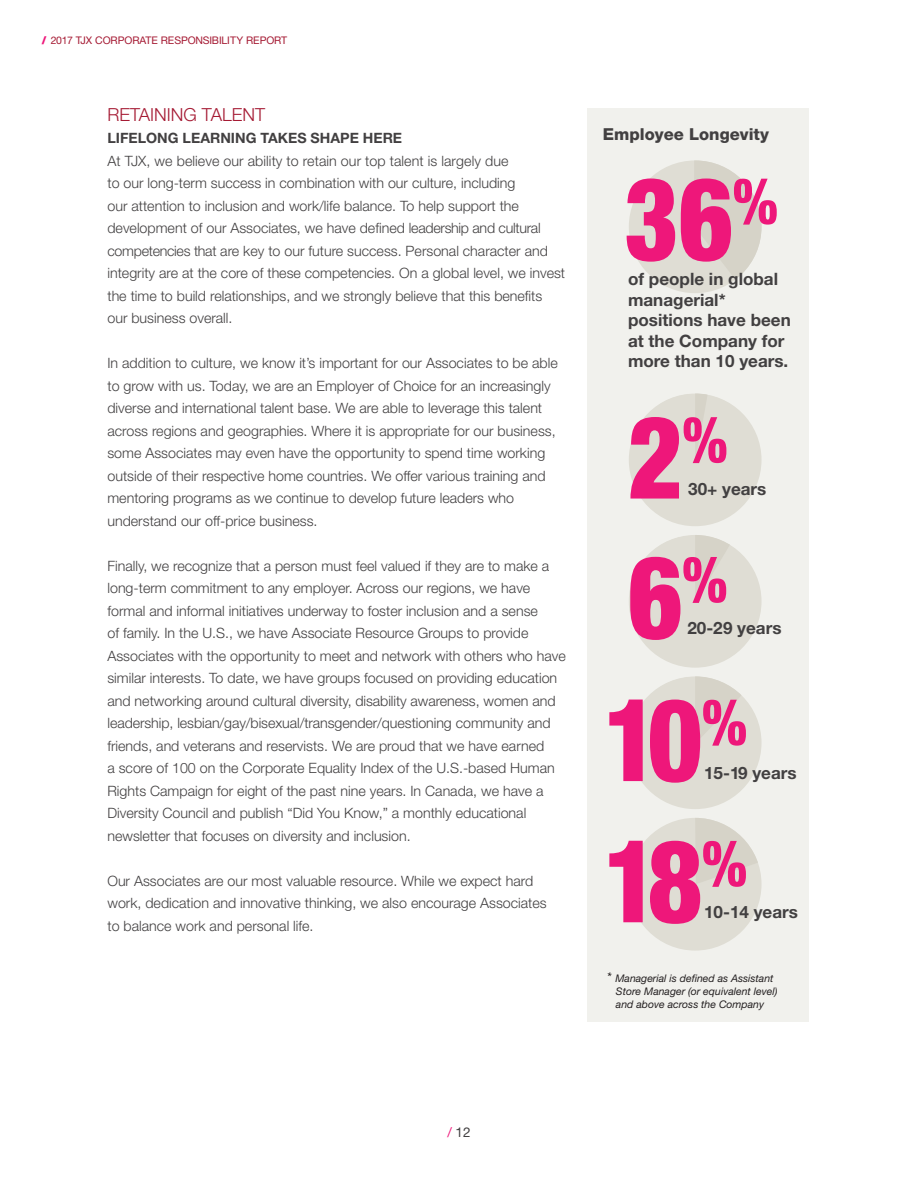
<style>
.page{position:relative;width:918px;height:1188px;background:#fff}
.page>*{position:absolute;margin:0;border:0;box-sizing:border-box;transform-origin:0 0}
.t1{font:900 condensed 115.2px "Helvetica Neue LT Std";color:#ee177a;scale:.9 1}
.t2{font:300 18px "Helvetica Neue LT Std";color:#a51a33}
.t3{font:700 17.1px/20.5px "Helvetica Neue LT Std";color:#424041}
.t4{font:800 16.5px "Helvetica Neue LT Std";color:#424041}
.t5{font:300 14.25px/22.5px "Helvetica Neue LT Std";color:#424041}
.t6{font:700 14.25px "Helvetica Neue LT Std";color:#424041}
.t7{font:13.5px "Helvetica Neue LT Std";color:#424041}
.t8{font:italic 10.5px/12.6px "Helvetica Neue LT Std";color:#231f20}
.t9{font:10.5px "Helvetica Neue LT Std";letter-spacing:-.015em;color:#a51a33}
.s1{font-weight:900;font-stretch:expanded;color:#ee177a}
.s2{font-size:13.5px}
.s3{color:#ee177a}
</style>
<div class="page">
<div style="left:587px;top:108px;width:222px;height:914px;background:#f1f1ed"></div>
<svg style="left:629px;top:160px;width:133px;height:133px"></svg>
<svg style="left:629px;top:394px;width:133px;height:132px"></svg>
<svg style="left:629px;top:535px;width:133px;height:133px"></svg>
<svg style="left:629px;top:676px;width:133px;height:133px"></svg>
<svg style="left:629px;top:818px;width:133px;height:133px"></svg>
<p class="t9" style="left:42px;top:34px;width:247px"><span class="s1">/</span> 2017 TJX CORPORATE RESPONSIBILITY REPORT</p>
<p class="t2" style="left:107px;top:103px;width:159px">RETAINING TALENT</p>
<p class="t6" style="left:107px;top:129px;width:296px">LIFELONG LEARNING TAKES SHAPE HERE</p>
<p class="t5" style="left:107px;top:149px;width:459px">At TJX, we believe our ability to retain our top talent is largely due<br>to our long-term success in combination with our culture, including<br>our attention to inclusion and work/life balance. To help support the development of our Associates, we have defined leadership and cultural competencies that are key to our future success. Personal character and integrity are at the core of these competencies. On a global level, we invest the time to build relationships, and we strongly believe that this benefits our business overall.</p>
<p class="t5" style="left:107px;top:352px;width:452px">In addition to culture, we know it’s important for our Associates to be able to grow with us. Today, we are an Employer of Choice for an increasingly diverse and international talent base. We are able to leverage this talent across regions and geographies. Where it is appropriate for our business, some Associates may even have the opportunity to spend time working outside of their respective home countries. We offer various training and mentoring programs as we continue to develop future leaders who understand our off-price business.</p>
<p class="t5" style="left:107px;top:554px;width:460px">Finally, we recognize that a person must feel valued if they are to make a long-term commitment to any employer. Across our regions, we have formal and informal initiatives underway to foster inclusion and a sense<br>of family. In the U.S., we have Associate Resource Groups to provide Associates with the opportunity to meet and network with others who have similar interests. To date, we have groups focused on providing education and networking around cultural diversity, disability awareness, women and leadership, lesbian/gay/bisexual/transgender/questioning community and friends, and veterans and reservists. We are proud that we have earned<br>a score of 100 on the Corporate Equality Index of the U.S.-based Human Rights Campaign for eight of the past nine years. In Canada, we have a Diversity Council and publish “Did You Know,” a monthly educational newsletter that focuses on diversity and inclusion.</p>
<p class="t5" style="left:107px;top:869px;width:441px">Our Associates are our most valuable resource. While we expect hard work, dedication and innovative thinking, we also encourage Associates to balance work and personal life.</p>
<p class="t4" style="left:603px;top:124px;width:167px">Employee Longevity</p>
<h1 class="t1" style="left:625px;top:148px;width:172px">36<sup>%</sup></h1>
<p class="t3" style="left:628px;top:269px;width:164px">of people in global managerial* positions have been at the Company for more than 10 years.</p>
<h1 class="t1" style="left:628px;top:387px;width:111px">2<sup>%</sup></h1>
<p class="t3" style="left:688px;top:478px;width:80px">30+ years</p>
<h1 class="t1" style="left:628px;top:526px;width:111px">6<sup>%</sup></h1>
<p class="t3" style="left:687px;top:617px;width:96px">20-29 years</p>
<h1 class="t1" style="left:604px;top:669px;width:160px">10<sup>%</sup></h1>
<p class="t3" style="left:704px;top:762px;width:94px">15-19 years</p>
<h1 class="t1" style="left:604px;top:810px;width:160px">18<sup>%</sup></h1>
<p class="t3" style="left:704px;top:901px;width:95px">10-14 years</p>
<p class="t8" style="left:616px;top:972px;width:163px;text-indent:-9px"><span class="s2">*</span> Managerial is defined as Assistant<br>Store Manager (or equivalent level) and above across the Company</p>
<p class="t7" style="left:447px;top:1124px;width:25px"><span class="s3">/</span> 12</p>
</div>
